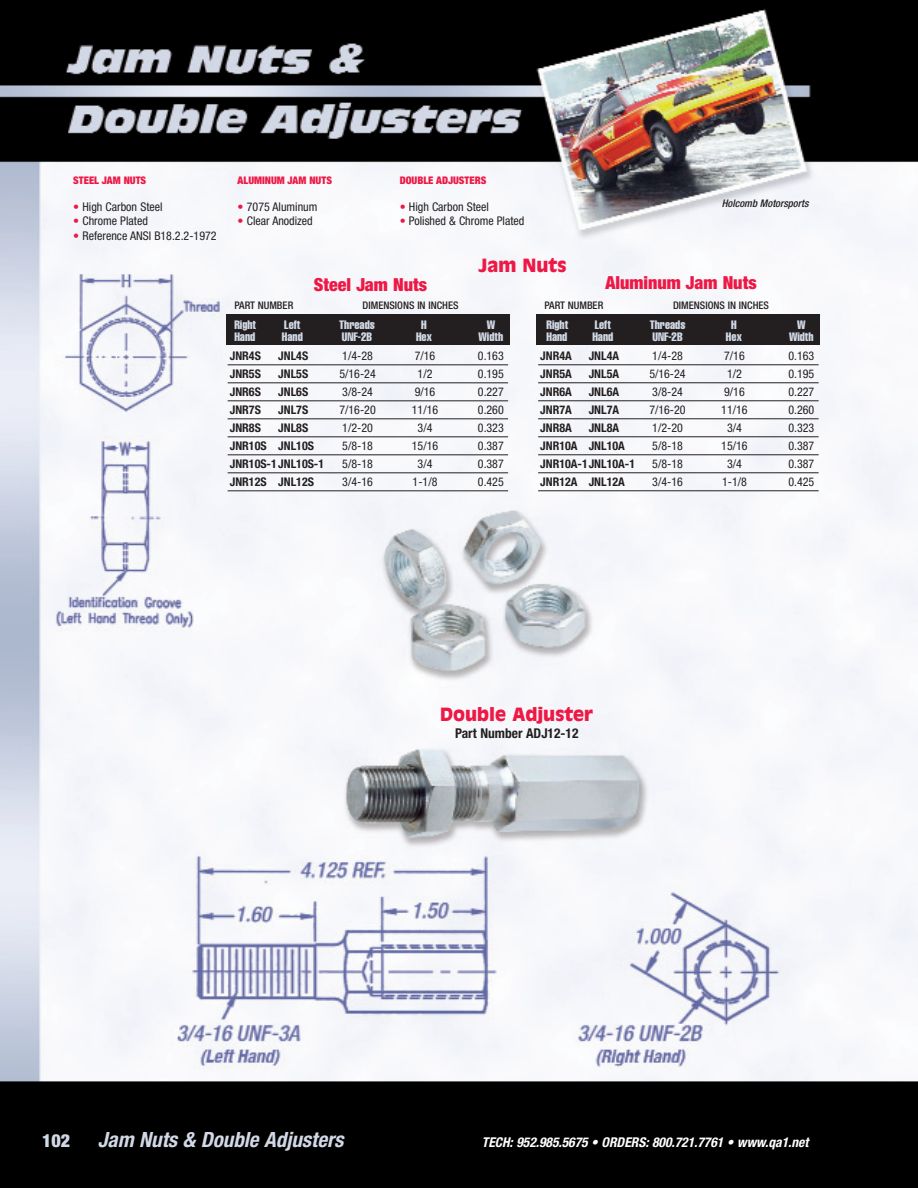
<style>
.page{position:relative;width:918px;height:1188px;background:#fff}
.page>*{position:absolute;margin:0;border:0;box-sizing:border-box;transform-origin:0 0}
.t1{font:italic 700 condensed 21px "Helvetica Neue";color:#d2d9e6}
.t2{font:900 condensed 18px "Helvetica Neue";color:#ed1845}
.t3{font:900 18px "Antique Olive";color:#ed1845}
.t4{font:900 condensed 18px "Helvetica Neue";color:#d2d9e6}
.t5{font:italic 700 condensed 13.5px "Helvetica Neue";color:#fff}
.t6{font:700 condensed 13.5px "Helvetica Neue";color:#231f20}
.t7{font:condensed 12px "Helvetica Neue";color:#231f20}
.t8{font:700 condensed 12px "Helvetica Neue";color:#231f20}
.t9{font:extra-condensed 12px "Helvetica";color:#d2d9e6}
.t10{font:500 condensed 10.5px "Helvetica Neue";color:#231f20}
.t11{font:900 condensed 10.5px "Helvetica Neue";color:#ed1845}
.t12{font:italic 500 condensed 10.5px "Helvetica Neue";color:#231f20}
.s1{color:#ed1845}
</style>
<div class="page">
<img style="left:0;top:0;width:918px;height:1188px">
<hr style="left:228px;top:364px;width:280px;height:1px;background:#231f20">
<hr style="left:228px;top:382px;width:280px;height:1px;background:#231f20">
<hr style="left:228px;top:400px;width:280px;height:1px;background:#231f20">
<hr style="left:228px;top:418px;width:280px;height:1px;background:#231f20">
<hr style="left:228px;top:436px;width:280px;height:1px;background:#231f20">
<hr style="left:228px;top:454px;width:280px;height:1px;background:#231f20">
<hr style="left:228px;top:472px;width:280px;height:1px;background:#231f20">
<hr style="left:228px;top:490px;width:280px;height:1px;background:#231f20">
<hr style="left:538px;top:364px;width:281px;height:1px;background:#231f20">
<hr style="left:538px;top:382px;width:281px;height:1px;background:#231f20">
<hr style="left:538px;top:400px;width:281px;height:1px;background:#231f20">
<hr style="left:538px;top:418px;width:281px;height:1px;background:#231f20">
<hr style="left:538px;top:436px;width:281px;height:1px;background:#231f20">
<hr style="left:538px;top:454px;width:281px;height:1px;background:#231f20">
<hr style="left:538px;top:472px;width:281px;height:1px;background:#231f20">
<hr style="left:538px;top:490px;width:281px;height:1px;background:#231f20">
<div style="left:537px;top:314px;width:283px;height:30px;background:#231f20"></div>
<div style="left:226px;top:314px;width:284px;height:30px;background:#231f20"></div>
<p class="t11" style="left:73px;top:177px;width:74px">STEEL JAM NUTS</p>
<p class="t11" style="left:238px;top:177px;width:96px">ALUMINUM JAM NUTS</p>
<p class="t11" style="left:400px;top:177px;width:88px">DOUBLE ADJUSTERS</p>
<p class="t7" style="left:73px;top:202px;width:91px"><span class="s1">•</span> High Carbon Steel</p>
<p class="t7" style="left:238px;top:202px;width:81px"><span class="s1">•</span> 7075 Aluminum</p>
<p class="t7" style="left:400px;top:202px;width:91px"><span class="s1">•</span> High Carbon Steel</p>
<p class="t7" style="left:73px;top:217px;width:76px"><span class="s1">•</span> Chrome Plated</p>
<p class="t7" style="left:238px;top:217px;width:77px"><span class="s1">•</span> Clear Anodized</p>
<p class="t7" style="left:400px;top:217px;width:126px"><span class="s1">•</span> Polished &amp; Chrome Plated</p>
<p class="t7" style="left:73px;top:231px;width:145px"><span class="s1">•</span> Reference ANSI B18.2.2-1972</p>
<p class="t2" style="left:314px;top:278px;width:115px">Steel Jam Nuts</p>
<p class="t3" style="left:478px;top:258px;width:90px">Jam Nuts</p>
<p class="t12" style="left:722px;top:199px;width:88px">Holcomb Motorsports</p>
<p class="t2" style="left:605px;top:276px;width:153px">Aluminum Jam Nuts</p>
<p class="t10" style="left:234px;top:301px;width:60px">PART NUMBER</p>
<p class="t10" style="left:363px;top:301px;width:97px">DIMENSIONS IN INCHES</p>
<p class="t10" style="left:544px;top:301px;width:60px">PART NUMBER</p>
<p class="t10" style="left:673px;top:301px;width:97px">DIMENSIONS IN INCHES</p>
<p class="t9" style="left:234px;top:321px;width:23px">Right</p>
<p class="t9" style="left:284px;top:321px;width:18px">Left</p>
<p class="t9" style="left:339px;top:321px;width:37px">Threads</p>
<p class="t9" style="left:421px;top:321px;width:7px">H</p>
<p class="t9" style="left:487px;top:321px;width:10px">W</p>
<p class="t9" style="left:234px;top:333px;width:22px">Hand</p>
<p class="t9" style="left:282px;top:333px;width:22px">Hand</p>
<p class="t9" style="left:342px;top:333px;width:32px">UNF-2B</p>
<p class="t9" style="left:416px;top:333px;width:17px">Hex</p>
<p class="t9" style="left:479px;top:333px;width:26px">Width</p>
<p class="t9" style="left:546px;top:321px;width:23px">Right</p>
<p class="t9" style="left:595px;top:321px;width:18px">Left</p>
<p class="t9" style="left:650px;top:321px;width:37px">Threads</p>
<p class="t9" style="left:731px;top:321px;width:7px">H</p>
<p class="t9" style="left:797px;top:321px;width:10px">W</p>
<p class="t9" style="left:546px;top:333px;width:22px">Hand</p>
<p class="t9" style="left:592px;top:333px;width:22px">Hand</p>
<p class="t9" style="left:652px;top:333px;width:32px">UNF-2B</p>
<p class="t9" style="left:726px;top:333px;width:17px">Hex</p>
<p class="t9" style="left:789px;top:333px;width:26px">Width</p>
<p class="t8" style="left:230px;top:352px;width:33px">JNR4S</p>
<p class="t8" style="left:278px;top:352px;width:31px">JNL4S</p>
<p class="t7" style="left:342px;top:352px;width:32px">1/4-28</p>
<p class="t7" style="left:415px;top:352px;width:22px">7/16</p>
<p class="t7" style="left:478px;top:352px;width:27px">0.163</p>
<p class="t8" style="left:230px;top:370px;width:33px">JNR5S</p>
<p class="t8" style="left:278px;top:370px;width:31px">JNL5S</p>
<p class="t7" style="left:339px;top:370px;width:38px">5/16-24</p>
<p class="t7" style="left:418px;top:370px;width:16px">1/2</p>
<p class="t7" style="left:478px;top:370px;width:27px">0.195</p>
<p class="t8" style="left:230px;top:388px;width:33px">JNR6S</p>
<p class="t8" style="left:278px;top:388px;width:31px">JNL6S</p>
<p class="t7" style="left:342px;top:388px;width:32px">3/8-24</p>
<p class="t7" style="left:415px;top:388px;width:22px">9/16</p>
<p class="t7" style="left:478px;top:388px;width:27px">0.227</p>
<p class="t8" style="left:230px;top:406px;width:33px">JNR7S</p>
<p class="t8" style="left:278px;top:406px;width:31px">JNL7S</p>
<p class="t7" style="left:339px;top:406px;width:38px">7/16-20</p>
<p class="t7" style="left:412px;top:406px;width:28px">11/16</p>
<p class="t7" style="left:478px;top:406px;width:27px">0.260</p>
<p class="t8" style="left:230px;top:424px;width:33px">JNR8S</p>
<p class="t8" style="left:278px;top:424px;width:31px">JNL8S</p>
<p class="t7" style="left:342px;top:424px;width:32px">1/2-20</p>
<p class="t7" style="left:418px;top:424px;width:16px">3/4</p>
<p class="t7" style="left:478px;top:424px;width:27px">0.323</p>
<p class="t8" style="left:230px;top:442px;width:86px">JNR10S JNL10S</p>
<p class="t7" style="left:342px;top:442px;width:32px">5/8-18</p>
<p class="t7" style="left:412px;top:442px;width:28px">15/16</p>
<p class="t7" style="left:478px;top:442px;width:27px">0.387</p>
<p class="t8" style="left:230px;top:460px;width:96px">JNR10S-1JNL10S-1</p>
<p class="t7" style="left:342px;top:460px;width:32px">5/8-18</p>
<p class="t7" style="left:418px;top:460px;width:16px">3/4</p>
<p class="t7" style="left:478px;top:460px;width:27px">0.387</p>
<p class="t8" style="left:230px;top:478px;width:86px">JNR12S JNL12S</p>
<p class="t7" style="left:342px;top:478px;width:32px">3/4-16</p>
<p class="t7" style="left:413px;top:478px;width:26px">1-1/8</p>
<p class="t7" style="left:478px;top:478px;width:27px">0.425</p>
<p class="t8" style="left:540px;top:352px;width:33px">JNR4A</p>
<p class="t8" style="left:589px;top:352px;width:32px">JNL4A</p>
<p class="t7" style="left:652px;top:352px;width:32px">1/4-28</p>
<p class="t7" style="left:724px;top:352px;width:22px">7/16</p>
<p class="t7" style="left:788px;top:352px;width:27px">0.163</p>
<p class="t8" style="left:540px;top:370px;width:33px">JNR5A</p>
<p class="t8" style="left:589px;top:370px;width:32px">JNL5A</p>
<p class="t7" style="left:649px;top:370px;width:38px">5/16-24</p>
<p class="t7" style="left:727px;top:370px;width:16px">1/2</p>
<p class="t7" style="left:788px;top:370px;width:27px">0.195</p>
<p class="t8" style="left:540px;top:388px;width:33px">JNR6A</p>
<p class="t8" style="left:589px;top:388px;width:32px">JNL6A</p>
<p class="t7" style="left:652px;top:388px;width:32px">3/8-24</p>
<p class="t7" style="left:724px;top:388px;width:22px">9/16</p>
<p class="t7" style="left:788px;top:388px;width:27px">0.227</p>
<p class="t8" style="left:540px;top:406px;width:33px">JNR7A</p>
<p class="t8" style="left:589px;top:406px;width:32px">JNL7A</p>
<p class="t7" style="left:649px;top:406px;width:38px">7/16-20</p>
<p class="t7" style="left:721px;top:406px;width:28px">11/16</p>
<p class="t7" style="left:788px;top:406px;width:27px">0.260</p>
<p class="t8" style="left:540px;top:424px;width:33px">JNR8A</p>
<p class="t8" style="left:589px;top:424px;width:32px">JNL8A</p>
<p class="t7" style="left:652px;top:424px;width:32px">1/2-20</p>
<p class="t7" style="left:727px;top:424px;width:16px">3/4</p>
<p class="t7" style="left:788px;top:424px;width:27px">0.323</p>
<p class="t8" style="left:540px;top:442px;width:86px">JNR10A JNL10A</p>
<p class="t7" style="left:652px;top:442px;width:32px">5/8-18</p>
<p class="t7" style="left:721px;top:442px;width:28px">15/16</p>
<p class="t7" style="left:788px;top:442px;width:27px">0.387</p>
<p class="t8" style="left:540px;top:460px;width:96px">JNR10A-1JNL10A-1</p>
<p class="t7" style="left:652px;top:460px;width:32px">5/8-18</p>
<p class="t7" style="left:727px;top:460px;width:16px">3/4</p>
<p class="t7" style="left:788px;top:460px;width:27px">0.387</p>
<p class="t8" style="left:540px;top:478px;width:86px">JNR12A JNL12A</p>
<p class="t7" style="left:652px;top:478px;width:32px">3/4-16</p>
<p class="t7" style="left:722px;top:478px;width:26px">1-1/8</p>
<p class="t7" style="left:788px;top:478px;width:27px">0.425</p>
<p class="t3" style="left:440px;top:707px;width:155px">Double Adjuster</p>
<p class="t6" style="left:455px;top:729px;width:125px">Part Number ADJ12-12</p>
<p class="t4" style="left:42px;top:1134px;width:30px">102</p>
<p class="t1" style="left:98px;top:1132px;width:247px">Jam Nuts &amp; Double Adjusters</p>
<p class="t5" style="left:482px;top:1138px;width:328px">TECH: 952.985.5675 • ORDERS: 800.721.7761 • www.qa1.net</p>
</div>
